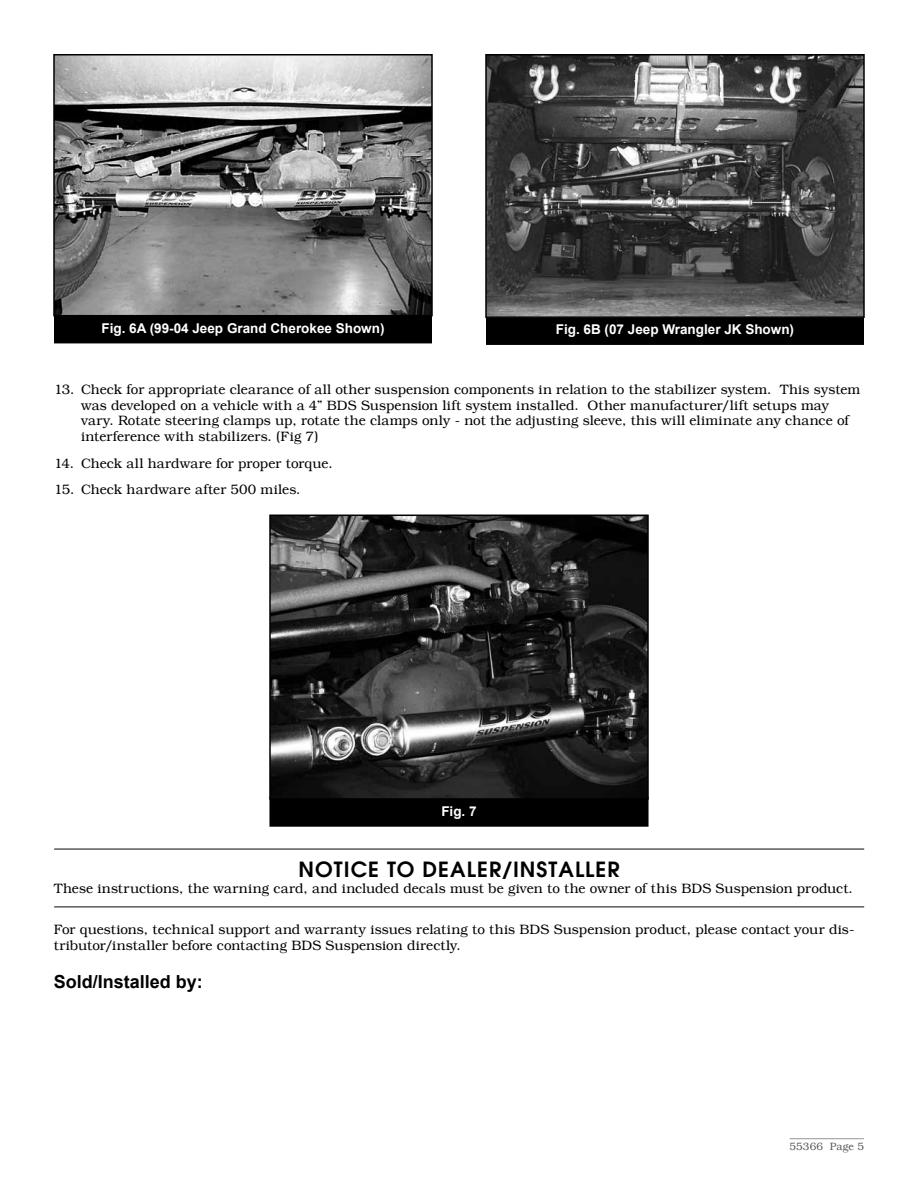
<style>
.page{position:relative;width:918px;height:1188px;background:#fff}
.page>*{position:absolute;margin:0;border:0;box-sizing:border-box;transform-origin:0 0}
.t1{font:600 21px "Avant Garde";letter-spacing:.05em;color:#000}
.t2{font:700 18px "Arial";color:#000}
.t3{font:300 13.5px/15.8px "Bookman";letter-spacing:.005em;color:#000}
.t4{font:700 13.5px "Arial";color:#fff}
.t5{font:300 10.5px "Bookman";letter-spacing:.025em;color:#58595b}
</style>
<div class="page">
<hr style="left:790px;top:1138px;width:74px;height:1px;background:#939598">
<div style="left:269px;top:797px;width:380px;height:30px;background:#000"></div>
<div style="left:54px;top:313px;width:378px;height:30px;background:#000"></div>
<img style="left:56px;top:57px;width:374px;height:256px">
<div style="left:53px;top:54px;width:380px;height:262px;border:2px solid #000"></div>
<div style="left:486px;top:315px;width:378px;height:30px;background:#000"></div>
<img style="left:488px;top:57px;width:374px;height:258px">
<div style="left:485px;top:54px;width:380px;height:264px;border:2px solid #000"></div>
<img style="left:272px;top:518px;width:374px;height:279px">
<div style="left:269px;top:515px;width:380px;height:285px;border:2px solid #000"></div>
<hr style="left:54px;top:848px;width:810px;height:2px;background:#58595b">
<hr style="left:54px;top:906px;width:810px;height:2px;background:#58595b">
<p class="t4" style="left:101px;top:319px;width:285px">Fig. 6A (99-04 Jeep Grand Cherokee Shown)</p>
<p class="t4" style="left:556px;top:320px;width:240px">Fig. 6B (07 Jeep Wrangler JK Shown)</p>
<p class="t3" style="left:81px;top:381px;width:781px;text-indent:-27px">13. Check for appropriate clearance of all other suspension components in relation to the stabilizer system. This system was developed on a vehicle with a 4” BDS Suspension lift system installed. Other manufacturer/lift setups may vary. Rotate steering clamps up, rotate the clamps only - not the adjusting sleeve, this will eliminate any chance of interference with stabilizers. (Fig 7)</p>
<p class="t3" style="left:54px;top:455px;width:280px">14. Check all hardware for proper torque.</p>
<p class="t3" style="left:54px;top:482px;width:248px">15. Check hardware after 500 miles.</p>
<p class="t4" style="left:441px;top:802px;width:37px">Fig. 7</p>
<h1 class="t1" style="left:299px;top:855px;width:317px">NOTICE TO DEALER/INSTALLER</h1>
<p class="t3" style="left:54px;top:880px;width:800px">These instructions, the warning card, and included decals must be given to the owner of this BDS Suspension product.</p>
<p class="t3" style="left:54px;top:922px;width:802px">For questions, technical support and warranty issues relating to this BDS Suspension product, please contact your dis&shy;tributor/installer before contacting BDS Suspension directly.</p>
<h2 class="t2" style="left:54px;top:969px;width:151px">Sold/Installed by:</h2>
<p class="t5" style="left:790px;top:1140px;width:76px">55366 Page 5</p>
</div>
